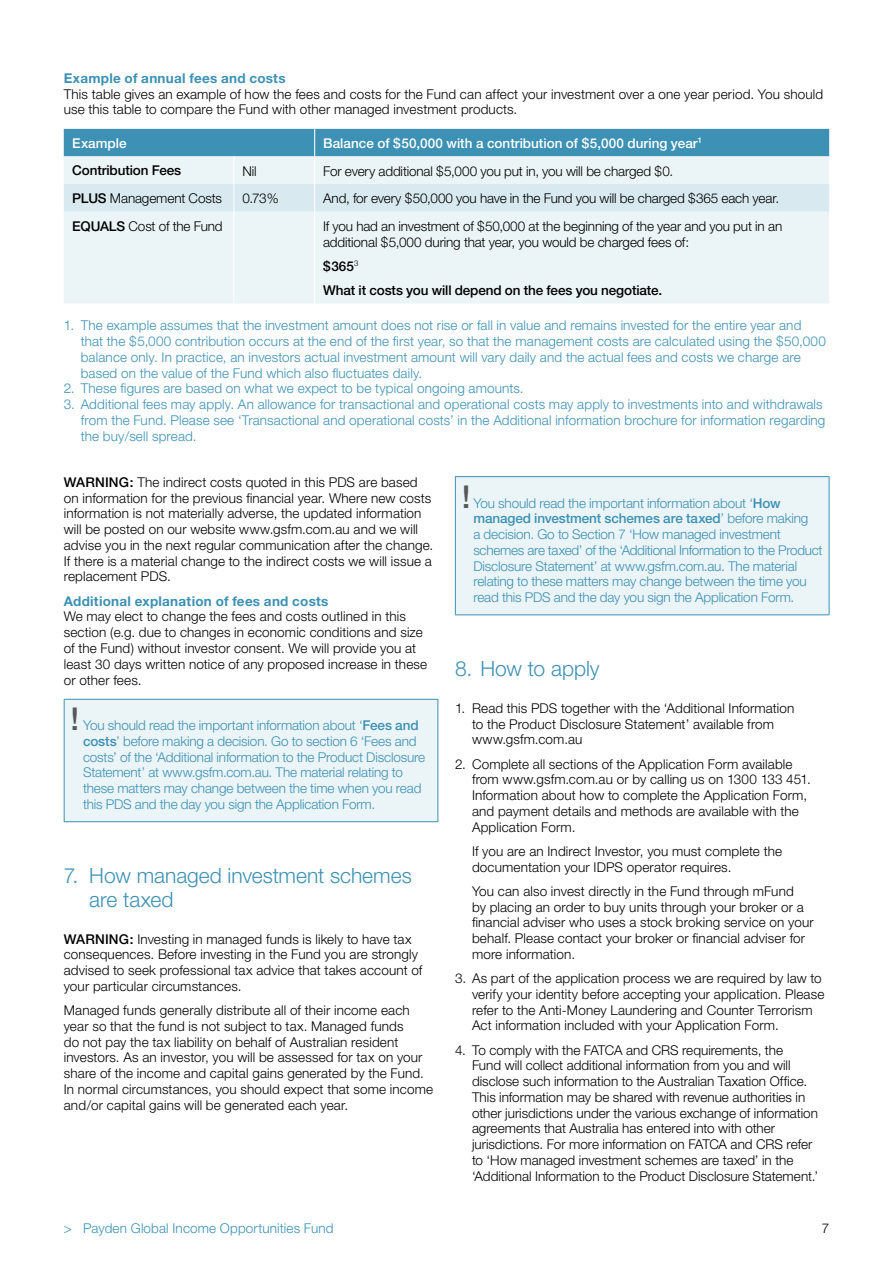
<style>
.page{position:relative;width:893px;height:1263px;background:#fff}
.page>*{position:absolute;margin:0;border:0;box-sizing:border-box;transform-origin:0 0}
.t1{font:500 31.5px "Helvetica Neue";color:#58585a}
.t2{font:300 21px/24px "Helvetica Neue";color:#3c91b4}
.t3{font:300 13.5px/15.8px "Helvetica Neue";letter-spacing:.01em;color:#000}
.t4{font:300 13.5px/15.8px "Helvetica Neue";color:#3c91b4}
.t5{font:300 13.5px/15.8px "Helvetica Neue";letter-spacing:-.01em;color:#000}
.t6{font:500 13.5px/24.3px "Helvetica Neue";letter-spacing:-.01em;color:#000}
.t7{font:700 13.5px "Helvetica Neue";letter-spacing:.02em;color:#3c91b4}
.t8{font:500 13.5px "Helvetica Neue";color:#fff}
.s1{font-weight:500}
</style>
<div class="page">
<div style="left:64px;top:212px;width:765px;height:91px;background:#ebf4f7"></div>
<svg style="left:64px;top:129px;width:765px;height:83px;background:#abd0de"></svg>
<hr style="left:233px;top:212px;width:1px;height:91px;background:#fff">
<hr style="left:314px;top:212px;width:1px;height:91px;background:#fff">
<div style="left:64px;top:699px;width:374px;height:123px;background:#ebf4f7"></div>
<hr style="left:64px;top:699px;width:374px;height:1px;background:#3c91b4">
<hr style="left:64px;top:700px;width:1px;height:121px;background:#3c91b4">
<hr style="left:438px;top:700px;width:1px;height:121px;background:#3c91b4">
<hr style="left:64px;top:821px;width:374px;height:1px;background:#3c91b4">
<div style="left:455px;top:477px;width:374px;height:138px;background:#ebf4f7"></div>
<hr style="left:455px;top:476px;width:374px;height:1px;background:#3c91b4">
<hr style="left:455px;top:477px;width:1px;height:137px;background:#3c91b4">
<hr style="left:829px;top:477px;width:1px;height:137px;background:#3c91b4">
<hr style="left:455px;top:614px;width:374px;height:1px;background:#3c91b4">
<p class="t7" style="left:64px;top:70px;width:223px">Example of annual fees and costs</p>
<p class="t3" style="left:64px;top:86px;width:761px">This table gives an example of how the fees and costs for the Fund can affect your investment over a one year period. You should use this table to compare the Fund with other managed investment products.</p>
<p class="t8" style="left:72px;top:135px;width:56px">Example</p>
<p class="t8" style="left:323px;top:135px;width:381px">Balance of $50,000 with a contribution of $5,000 during year<sup>1</sup></p>
<p class="t6" style="left:72px;top:158px;width:111px">Contribution Fees</p>
<p class="t3" style="left:242px;top:163px;width:16px">Nil</p>
<p class="t5" style="left:323px;top:163px;width:352px">For every additional $5,000 you put in, you will be charged $0.</p>
<p class="t5" style="left:72px;top:190px;width:151px"><span class="s1">PLUS</span> Management Costs</p>
<p class="t3" style="left:242px;top:190px;width:38px">0.73%</p>
<p class="t5" style="left:323px;top:190px;width:457px">And, for every $50,000 you have in the Fund you will be charged $365 each year.</p>
<p class="t5" style="left:72px;top:218px;width:152px"><span class="s1">EQUALS</span> Cost of the Fund</p>
<p class="t5" style="left:323px;top:218px;width:461px">If you had an investment of $50,000 at the beginning of the year and you put in an additional $5,000 during that year, you would be charged fees of:</p>
<p class="t6" style="left:323px;top:254px;width:340px">$365<sup>3<br></sup>What it costs you will depend on the fees you negotiate.</p>
<p class="t4" style="left:81px;top:317px;width:747px;text-indent:-17px">1. The example assumes that the investment amount does not rise or fall in value and remains invested for the entire year and that the $5,000 contribution occurs at the end of the first year, so that the management costs are calculated using the $50,000 balance only. In practice, an investors actual investment amount will vary daily and the actual fees and costs we charge are based on the value of the Fund which also fluctuates daily.</p>
<p class="t4" style="left:64px;top:380px;width:461px">2. These figures are based on what we expect to be typical ongoing amounts.</p>
<p class="t4" style="left:81px;top:396px;width:746px;text-indent:-17px">3. Additional fees may apply. An allowance for transactional and operational costs may apply to investments into and withdrawals from the Fund. Please see ‘Transactional and operational costs’ in the Additional information brochure for information regarding the buy/sell spread.</p>
<p class="t3" style="left:64px;top:474px;width:371px"><span class="s1">WARNING:</span> The indirect costs quoted in this PDS are based on information for the previous financial year. Where new costs information is not materially adverse, the updated information will be posted on our website www.gsfm.com.au and we will advise you in the next regular communication after the change.<br>If there is a material change to the indirect costs we will issue a replacement PDS.</p>
<p class="t7" style="left:64px;top:592px;width:266px">Additional explanation of fees and costs</p>
<p class="t3" style="left:64px;top:608px;width:365px">We may elect to change the fees and costs outlined in this section (e.g. due to changes in economic conditions and size of the Fund) without investor consent. We will provide you at least 30 days written notice of any proposed increase in these or other fees.</p>
<h1 class="t1" style="left:71px;top:700px;width:10px">!</h1>
<h1 class="t1" style="left:462px;top:478px;width:10px">!</h1>
<p class="t4" style="left:473px;top:495px;width:351px">You should read the important information about ‘<span class="s1">How managed investment schemes are taxed</span>’ before making<br>a decision. Go to Section 7 ‘How managed investment schemes are taxed’ of the ‘Additional Information to the Product Disclosure Statement’ at www.gsfm.com.au. The material relating to these matters may change between the time you read this PDS and the day you sign the Application Form.</p>
<h2 class="t2" style="left:455px;top:656px;width:146px">8. How to apply</h2>
<p class="t3" style="left:472px;top:700px;width:324px;text-indent:-17px">1. Read this PDS together with the ‘Additional Information to the Product Disclosure Statement’ available from www.gsfm.com.au</p>
<p class="t3" style="left:472px;top:755px;width:340px;text-indent:-17px">2. Complete all sections of the Application Form available from www.gsfm.com.au or by calling us on 1300 133 451.<br>Information about how to complete the Application Form, and payment details and methods are available with the Application Form.</p>
<p class="t3" style="left:472px;top:843px;width:312px">If you are an Indirect Investor, you must complete the documentation your IDPS operator requires.</p>
<p class="t3" style="left:472px;top:883px;width:343px">You can also invest directly in the Fund through mFund<br>by placing an order to buy units through your broker or a financial adviser who uses a stock broking service on your behalf. Please contact your broker or financial adviser for more information.</p>
<p class="t3" style="left:472px;top:970px;width:354px;text-indent:-17px">3. As part of the application process we are required by law to verify your identity before accepting your application. Please refer to the Anti-Money Laundering and Counter Terrorism Act information included with your Application Form.</p>
<p class="t3" style="left:472px;top:1042px;width:348px;text-indent:-17px">4. To comply with the FATCA and CRS requirements, the<br>Fund will collect additional information from you and will disclose such information to the Australian Taxation Office.<br>This information may be shared with revenue authorities in other jurisdictions under the various exchange of information agreements that Australia has entered into with other jurisdictions. For more information on FATCA and CRS refer to ‘How managed investment schemes are taxed’ in the ‘Additional Information to the Product Disclosure Statement.’</p>
<p class="t4" style="left:83px;top:717px;width:344px">You should read the important information about ‘<span class="s1">Fees and costs</span>’ before making a decision. Go to section 6 ‘Fees and costs’ of the ‘Additional information to the Product Disclosure Statement’ at www.gsfm.com.au. The material relating to these matters may change between the time when you read this PDS and the day you sign the Application Form.</p>
<h2 class="t2" style="left:89px;top:863px;width:324px;text-indent:-26px">7. How managed investment schemes are taxed</h2>
<p class="t3" style="left:64px;top:931px;width:360px"><span class="s1">WARNING:</span> Investing in managed funds is likely to have tax consequences. Before investing in the Fund you are strongly advised to seek professional tax advice that takes account of your particular circumstances.</p>
<p class="t3" style="left:64px;top:1002px;width:371px">Managed funds generally distribute all of their income each year so that the fund is not subject to tax. Managed funds<br>do not pay the tax liability on behalf of Australian resident investors. As an investor, you will be assessed for tax on your share of the income and capital gains generated by the Fund.<br>In normal circumstances, you should expect that some income and/or capital gains will be generated each year.</p>
<p class="t4" style="left:64px;top:1220px;width:271px">&gt; Payden Global Income Opportunities Fund</p>
<p class="t3" style="left:822px;top:1220px;width:9px">7</p>
</div>
